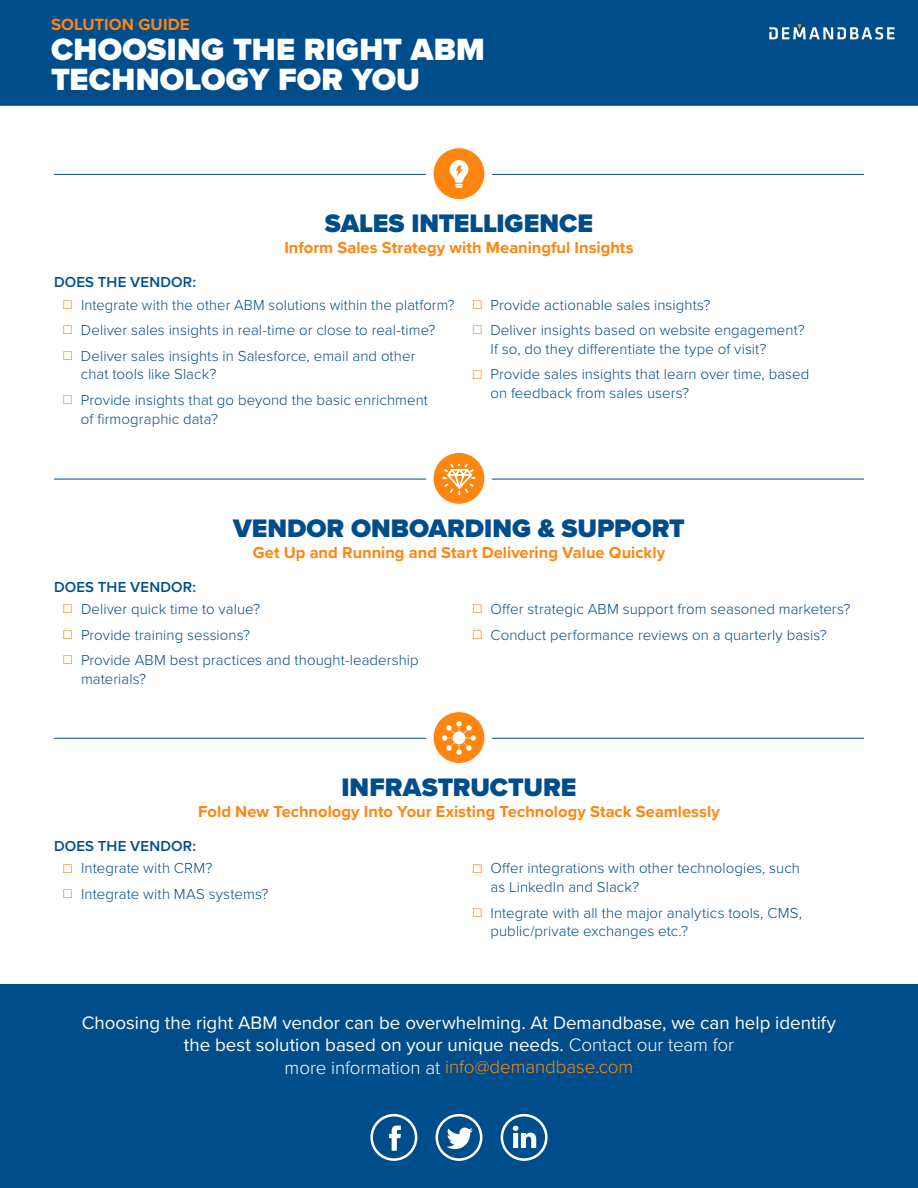
<style>
.page{position:relative;width:918px;height:1188px;background:#fff}
.page>*{position:absolute;margin:0;border:0;box-sizing:border-box;transform-origin:0 0}
.t1{font:900 31.95px/30px "Proxima Nova";letter-spacing:.01em;color:#fff}
.t2{font:900 26.25px "Proxima Nova";color:#004d8b}
.t3{font:18.75px/22.2px "Proxima Nova";color:#fff;text-align:center}
.t4{font:700 16.8px "Proxima Nova";letter-spacing:.005em;color:#ff8511}
.t5{font:700 16.5px "Proxima Nova";color:#ff8511}
.t6{font:300 15px/25.5px "Proxima Nova";letter-spacing:.005em;color:#004d8b}
.s1{font-weight:600}
.s2{color:#ff8511}
.s3{font-weight:300}
.s4{font-weight:300;color:#ff8511}
</style>
<div class="page">
<hr style="left:54px;top:174px;width:810px;height:1px;background:#004d8b">
<svg style="left:430px;top:145px;width:58px;height:58px;background:#ff9632"></svg>
<div style="left:426px;top:141px;width:66px;height:66px;border:8px solid #fff;border-radius:50%"></div>
<svg style="left:450px;top:160px;width:18px;height:28px"></svg>
<hr style="left:54px;top:479px;width:810px;height:1px;background:#004d8b">
<svg style="left:430px;top:449px;width:58px;height:59px"></svg>
<div style="left:426px;top:445px;width:66px;height:66px;border:8px solid #fff;border-radius:50%"></div>
<svg style="left:443px;top:464px;width:32px;height:31px"></svg>
<hr style="left:54px;top:738px;width:810px;height:1px;background:#004d8b">
<svg style="left:430px;top:708px;width:58px;height:59px"></svg>
<div style="left:426px;top:705px;width:66px;height:65px;border:8px solid #fff;border-radius:50%"></div>
<svg style="left:442px;top:721px;width:34px;height:34px"></svg>
<div style="left:0;top:985px;width:918px;height:203px;background:#004d8b"></div>
<div style="left:0;top:1px;width:918px;height:104px;background:#004d8b"></div>
<div style="left:0;top:0;width:918px;height:106px;border:2px solid #004d8b"></div>
<svg style="left:769px;top:24px;width:126px;height:16px"></svg>
<svg style="left:513px;top:1126px;width:23px;height:22px"></svg>
<div style="left:501px;top:1114px;width:47px;height:47px;border:3px solid #fff;border-radius:50%"></div>
<svg style="left:370px;top:1114px;width:113px;height:47px"></svg>
<p class="t4" style="left:51px;top:11px;width:140px">SOLUTION GUIDE</p>
<h1 class="t1" style="left:51px;top:34px;width:435px">CHOOSING THE RIGHT ABM<br>TECHNOLOGY FOR YOU</h1>
<h2 class="t2" style="left:325px;top:204px;width:270px">SALES INTELLIGENCE</h2>
<p class="t5" style="left:284px;top:236px;width:351px">Inform Sales Strategy with Meaningful Insights</p>
<p class="t6" style="left:63px;top:270px;width:393px;line-height:22.5px;text-indent:-9px"><span class="s1">DOES THE VENDOR:<br></span><span class="s2">☐</span> Integrate with the other ABM solutions within the platform?</p>
<p class="t6" style="left:63px;top:316px;width:374px"><span class="s2">☐</span> Deliver sales insights in real-time or close to real-time? <span class="s2">☐</span> Deliver sales insights in Salesforce, email and other</p>
<p class="t6" style="left:63px;top:361px;width:367px;text-indent:18px">chat tools like Slack?<br><span class="s2">☐</span> Provide insights that go beyond the basic enrichment</p>
<p class="t6" style="left:81px;top:405px;width:139px">of firmographic data?</p>
<p class="t6" style="left:472px;top:291px;width:334px"><span class="s2">☐</span> Provide actionable sales insights?<br><span class="s2">☐</span> Deliver insights based on website engagement?</p>
<p class="t6" style="left:472px;top:335px;width:339px;text-indent:18px">If so, do they differentiate the type of visit?<br><span class="s2">☐</span> Provide sales insights that learn over time, based</p>
<p class="t6" style="left:490px;top:379px;width:200px">on feedback from sales users?</p>
<h2 class="t2" style="left:233px;top:508px;width:453px">VENDOR ONBOARDING &amp; SUPPORT</h2>
<p class="t5" style="left:253px;top:540px;width:414px">Get Up and Running and Start Delivering Value Quickly</p>
<p class="t6" style="left:63px;top:575px;width:199px;line-height:22.5px;text-indent:-9px"><span class="s1">DOES THE VENDOR:<br></span><span class="s2">☐</span> Deliver quick time to value?</p>
<p class="t6" style="left:63px;top:621px;width:357px"><span class="s2">☐</span> Provide training sessions?<br><span class="s2">☐</span> Provide ABM best practices and thought-leadership</p>
<p class="t6" style="left:81px;top:665px;width:66px">materials?</p>
<p class="t6" style="left:472px;top:596px;width:379px"><span class="s2">☐</span> Offer strategic ABM support from seasoned marketers? <span class="s2">☐</span> Conduct performance reviews on a quarterly basis?</p>
<h2 class="t2" style="left:342px;top:768px;width:236px">INFRASTRUCTURE</h2>
<p class="t5" style="left:198px;top:799px;width:523px">Fold New Technology Into Your Existing Technology Stack Seamlessly</p>
<p class="t6" style="left:63px;top:834px;width:151px;line-height:22.5px;text-indent:-9px"><span class="s1">DOES THE VENDOR:<br></span><span class="s2">☐</span> Integrate with CRM?</p>
<p class="t6" style="left:63px;top:880px;width:207px"><span class="s2">☐</span> Integrate with MAS systems?</p>
<p class="t6" style="left:490px;top:858px;width:311px;line-height:18.8px;text-indent:-18px"><span class="s2">☐</span> Offer integrations with other technologies, such as LinkedIn and Slack?</p>
<p class="t6" style="left:490px;top:903px;width:313px;line-height:18.8px;text-indent:-18px"><span class="s2">☐</span> Integrate with all the major analytics tools, CMS, public/private exchanges etc.?</p>
<p class="t3" style="left:82px;top:1011px;width:756px">Choosing the right ABM vendor can be overwhelming. At Demandbase, we can help identify the best solution based on your unique needs. <span class="s3">Contact our team for<br>more information at</span> <span class="s4">info@demandbase.com</span></p>
</div>
